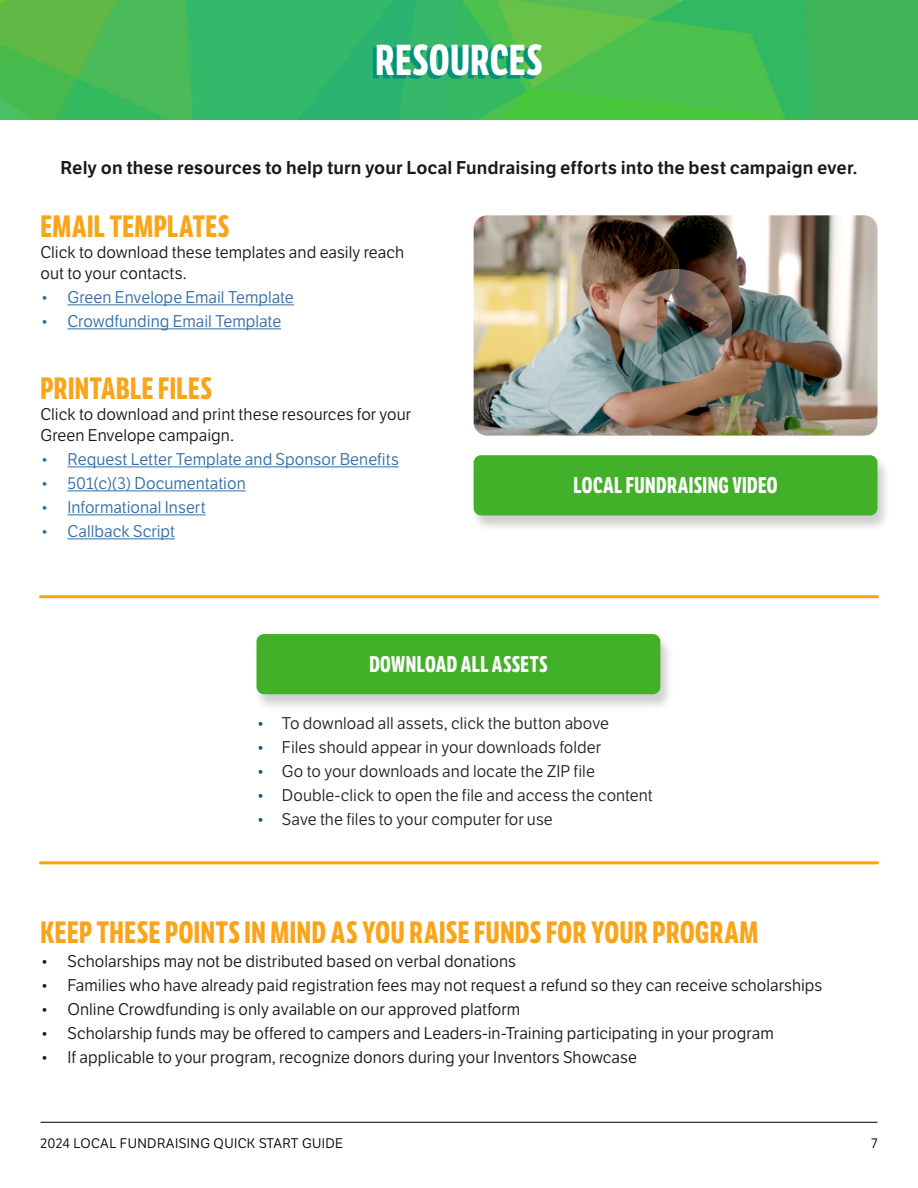
<style>
.page{position:relative;width:918px;height:1188px;background:#fff}
.page>*{position:absolute;margin:0;border:0;box-sizing:border-box;transform-origin:0 0}
.t1{font:700 42px "LFT Etica Compressed";letter-spacing:.015em;color:#fff}
.t2{font:700 30px "LFT Etica Compressed";letter-spacing:.015em;color:#faa41a}
.t3{font:700 22.05px "LFT Etica Compressed";letter-spacing:.02em;color:#fff}
.t4{font:18px "LFT Etica SB";color:#1a1a1a}
.t5{font:16.5px/21px "LFT Etica";letter-spacing:.005em;color:#1a1a1a}
.t6{font:16.5px "LFT Etica";letter-spacing:.005em;color:#262626}
.t7{font:16.5px "LFT Etica";letter-spacing:.005em;color:#326ea8}
.t8{font:13.5px "LFT Etica";letter-spacing:.03em;color:#000}
.s1{color:#005883}
</style>
<div class="page">
<hr style="left:40px;top:1122px;width:838px;height:1px;background:#000">
<img style="left:0;top:0;width:918px;height:120px">
<svg style="left:373px;top:47px;width:165px;height:31px;background:#17a171"></svg>
<hr style="left:68px;top:304px;width:226px;height:1px;background:#326ea8">
<hr style="left:68px;top:328px;width:213px;height:1px;background:#326ea8">
<hr style="left:68px;top:466px;width:331px;height:1px;background:#326ea8">
<hr style="left:68px;top:490px;width:178px;height:1px;background:#326ea8">
<hr style="left:68px;top:514px;width:138px;height:1px;background:#326ea8">
<hr style="left:68px;top:538px;width:107px;height:1px;background:#326ea8">
<div style="left:470px;top:455px;width:421px;height:78px;background:#000;opacity:.2"></div>
<div style="left:474px;top:455px;width:404px;height:60px;background:#43b02a;border-radius:7px"></div>
<img style="left:474px;top:215px;width:404px;height:221px">
<img style="left:619px;top:269px;width:113px;height:113px">
<div style="left:253px;top:634px;width:421px;height:78px;background:#000;opacity:.2"></div>
<div style="left:256px;top:634px;width:404px;height:60px;background:#43b02a;border-radius:7px"></div>
<hr style="left:40px;top:595px;width:838px;height:3px;background:#ffa300">
<hr style="left:40px;top:861px;width:838px;height:3px;background:#ffa300">
<h1 class="t1" style="left:376px;top:35px;width:168px">RESOURCES</h1>
<p class="t4" style="left:61px;top:156px;width:798px">Rely on these resources to help turn your Local Fundraising efforts into the best campaign ever.</p>
<h2 class="t2" style="left:40px;top:209px;width:190px">EMAIL TEMPLATES</h2>
<p class="t5" style="left:40px;top:242px;width:365px">Click to download these templates and easily reach out to your contacts.</p>
<p class="t7" style="left:40px;top:288px;width:255px">• Green Envelope Email Template</p>
<p class="t7" style="left:40px;top:312px;width:242px">• Crowdfunding Email Template</p>
<h2 class="t2" style="left:40px;top:371px;width:173px">PRINTABLE FILES</h2>
<p class="t5" style="left:40px;top:404px;width:372px">Click to download and print these resources for your<br>Green Envelope campaign.</p>
<p class="t7" style="left:40px;top:450px;width:360px">• Request Letter Template and Sponsor Benefits</p>
<p class="t7" style="left:40px;top:474px;width:207px">• 501(c)(3) Documentation</p>
<p class="t7" style="left:40px;top:498px;width:167px">• Informational Insert</p>
<p class="t7" style="left:40px;top:522px;width:136px">• Callback Script</p>
<h3 class="t3" style="left:573px;top:472px;width:206px">LOCAL FUNDRAISING VIDEO</h3>
<h3 class="t3" style="left:369px;top:651px;width:180px">DOWNLOAD ALL ASSETS</h3>
<p class="t6" style="left:256px;top:714px;width:354px"><span class="s1">•</span> To download all assets, click the button above</p>
<p class="t6" style="left:256px;top:738px;width:346px"><span class="s1">•</span> Files should appear in your downloads folder</p>
<p class="t6" style="left:256px;top:762px;width:340px"><span class="s1">•</span> Go to your downloads and locate the ZIP file</p>
<p class="t6" style="left:256px;top:786px;width:398px"><span class="s1">•</span> Double-click to open the file and access the content</p>
<p class="t6" style="left:256px;top:810px;width:298px"><span class="s1">•</span> Save the files to your computer for use</p>
<h2 class="t2" style="left:40px;top:915px;width:719px">KEEP THESE POINTS IN MIND AS YOU RAISE FUNDS FOR YOUR PROGRAM</h2>
<p class="t5" style="left:40px;top:952px;width:477px">• Scholarships may not be distributed based on verbal donations</p>
<p class="t5" style="left:40px;top:976px;width:783px">• Families who have already paid registration fees may not request a refund so they can receive scholarships</p>
<p class="t5" style="left:40px;top:1000px;width:481px">• Online Crowdfunding is only available on our approved platform</p>
<p class="t5" style="left:40px;top:1024px;width:735px">• Scholarship funds may be offered to campers and Leaders-in-Training participating in your program</p>
<p class="t5" style="left:40px;top:1048px;width:598px">• If applicable to your program, recognize donors during your Inventors Showcase</p>
<p class="t8" style="left:40px;top:1135px;width:304px">2024 LOCAL FUNDRAISING QUICK START GUIDE</p>
<p class="t8" style="left:871px;top:1135px;width:8px">7</p>
</div>
